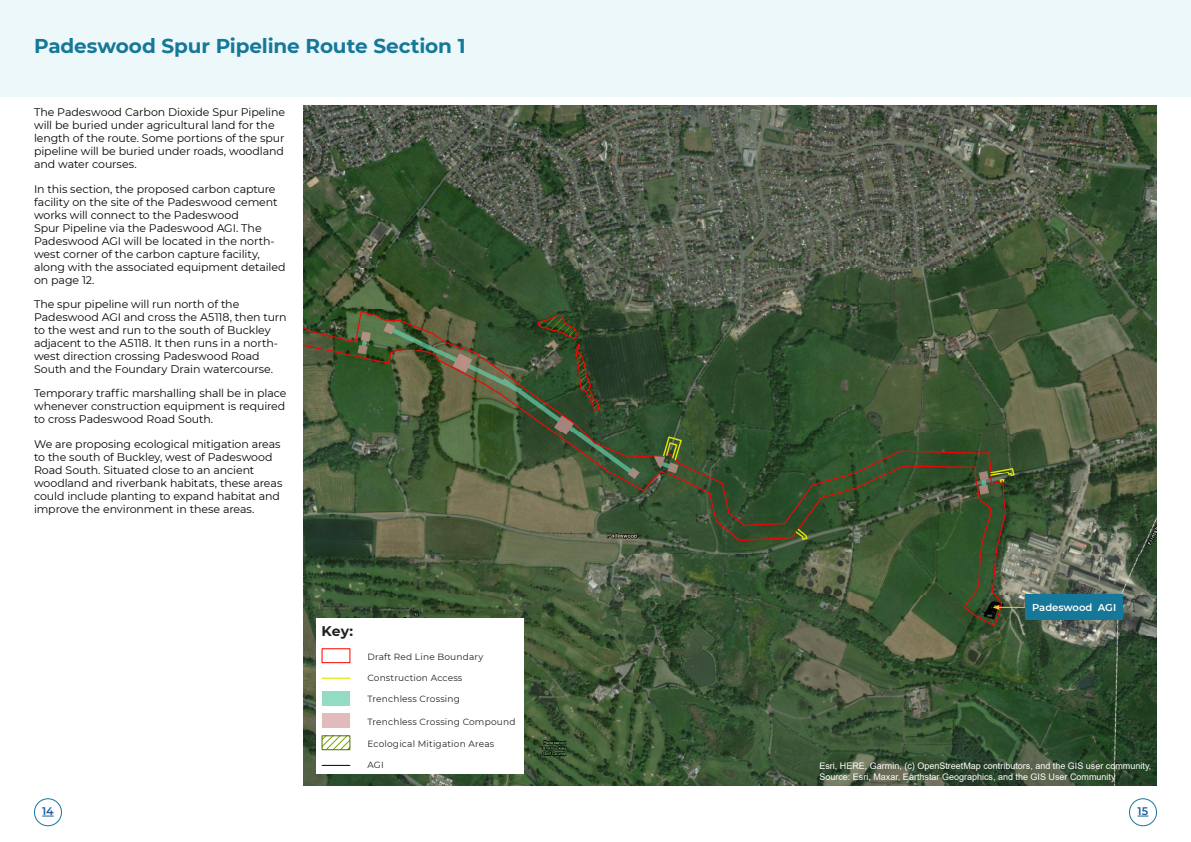
<style>
.page{position:relative;width:1191px;height:842px;background:#fff}
.page>*{position:absolute;margin:0;border:0;box-sizing:border-box;transform-origin:0 0}
.t1{font:700 20px "Montserrat";letter-spacing:-.01em;color:#167899}
.Footnote{font:700 14px "Montserrat";color:#231f20}
.Body_Text_-_Regular__Justify{font:11px/13px "Montserrat";letter-spacing:-.01em;color:#040503}
.t2{font:600 11px "Montserrat";color:#175d9e}
.t3{font:600 10px "Montserrat";color:#fff}
.t4{font:9px/10.8px "Arial";color:#fff}
.Footnote-2{font:9px "Montserrat";letter-spacing:.02em;color:#231f20}
</style>
<div class="page">
<div style="left:34px;top:798px;width:28px;height:28px;border:1px solid #167899;border-radius:50%"></div>
<div style="left:1129px;top:798px;width:28px;height:28px;border:1px solid #167899;border-radius:50%"></div>
<svg style="left:42px;top:816px;width:12px;height:1px"></svg>
<img style="left:304px;top:106px;width:852px;height:679px">
<div style="left:0;top:0;width:1191px;height:96px;background:#edf8fb"></div>
<hr style="left:998px;top:607px;width:54px;height:1px;background:#feca26">
<svg style="left:992px;top:605px;width:7px;height:5px"></svg>
<div style="left:1025px;top:595px;width:97px;height:25px;background:#167899"></div>
<div style="left:316px;top:619px;width:207px;height:155px;background:#fff"></div>
<div style="left:321px;top:648px;width:29px;height:15px;border:1px solid #f00"></div>
<svg style="left:322px;top:678px;width:28px;height:1px"></svg>
<div style="left:321px;top:691px;width:28px;height:14px;background:#94dbc4"></div>
<div style="left:321px;top:713px;width:28px;height:14px;background:#e3baba"></div>
<svg style="left:323px;top:737px;width:25px;height:11px"></svg>
<div style="left:321px;top:735px;width:29px;height:15px;border:1px solid #4d7300"></div>
<svg style="left:322px;top:765px;width:28px;height:1px"></svg>
<p class="t1" style="left:34px;top:32px;width:433px">Padeswood Spur Pipeline Route Section 1</p>
<p class="Body_Text_-_Regular__Justify" style="left:34px;top:105px;width:252px">The Padeswood Carbon Dioxide Spur Pipeline will be buried under agricultural land for the length of the route. Some portions of the spur pipeline will be buried under roads, woodland and water courses.</p>
<p class="Body_Text_-_Regular__Justify" style="left:34px;top:182px;width:253px">In this section, the proposed carbon capture facility on the site of the Padeswood cement works will connect to the Padeswood<br>Spur Pipeline via the Padeswood AGI. The Padeswood AGI will be located in the north&shy;west corner of the carbon capture facility, along with the associated equipment detailed on page 12.</p>
<p class="Body_Text_-_Regular__Justify" style="left:34px;top:297px;width:254px">The spur pipeline will run north of the Padeswood AGI and cross the A5118, then turn to the west and run to the south of Buckley adjacent to the A5118. It then runs in a north&shy;west direction crossing Padeswood Road South and the Foundary Drain watercourse.</p>
<p class="Body_Text_-_Regular__Justify" style="left:34px;top:386px;width:254px;text-align:justify">Temporary traffic marshalling shall be in place whenever construction equipment is required to cross Padeswood Road South.</p>
<p class="Body_Text_-_Regular__Justify" style="left:34px;top:437px;width:250px">We are proposing ecological mitigation areas to the south of Buckley, west of Padeswood Road South. Situated close to an ancient woodland and riverbank habitats, these areas could include planting to expand habitat and improve the environment in these areas.</p>
<p class="Footnote" style="left:321px;top:621px;width:33px">Key:</p>
<p class="Footnote-2" style="left:367px;top:651px;width:117px">Draft Red Line Boundary</p>
<p class="Footnote-2" style="left:367px;top:672px;width:96px">Construction Access</p>
<p class="Footnote-2" style="left:367px;top:693px;width:94px">Trenchless Crossing</p>
<p class="Footnote-2" style="left:367px;top:715px;width:149px">Trenchless Crossing Compound</p>
<p class="Footnote-2" style="left:367px;top:738px;width:128px">Ecological Mitigation Areas</p>
<p class="Footnote-2" style="left:367px;top:759px;width:18px">AGI</p>
<p class="t3" style="left:1032px;top:601px;width:85px">Padeswood AGI</p>
<p class="t4" style="left:819px;top:760px;width:333px">Esri, HERE, Garmin, (c) OpenStreetMap contributors, and the GIS user community,<br>Source: Esri, Maxar, Earthstar Geographics, and the GIS User Community</p>
<p class="t2" style="left:42px;top:803px;width:13px">14</p>
<p class="t2" style="left:1137px;top:803px;width:12px">15</p>
</div>
